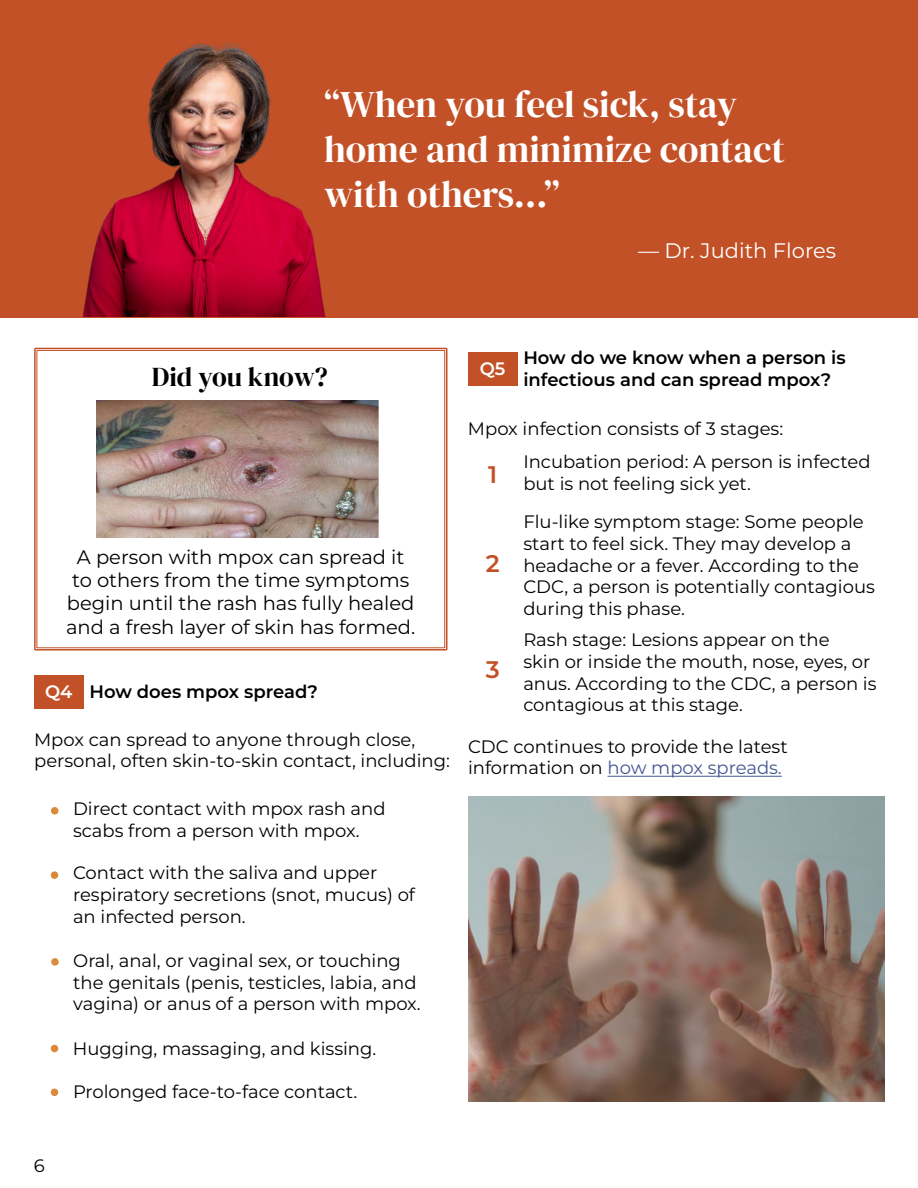
<style>
.page{position:relative;width:918px;height:1188px;background:#fff}
.page>*{position:absolute;margin:0;border:0;box-sizing:border-box;transform-origin:0 0}
.t1{font:37.5px/45px "DM Serif Display";color:#fff}
.t2{font:27px "DM Serif Display";color:#000}
.t3{font:600 24px "Montserrat";color:#c35127}
.t4{font:21px "Montserrat";color:#fff}
.t5{font:19.5px/23.4px "Montserrat";color:#000;text-align:center}
.t6{font:18px/21.6px "Montserrat";color:#000}
.t7{font:600 18px/21.6px "Montserrat";color:#000}
.t8{font:600 18px "Montserrat";color:#fff}
.s1{color:#465792}
</style>
<div class="page">
<div style="left:0;top:0;width:918px;height:318px;background:#c35127"></div>
<img style="left:82px;top:43px;width:244px;height:274px">
<hr style="left:608px;top:776px;width:174px;height:1px;background:#465792">
<div style="left:34px;top:675px;width:49px;height:34px;background:#c35127"></div>
<div style="left:468px;top:352px;width:49px;height:33px;background:#c35127"></div>
<div style="left:34px;top:348px;width:413px;height:303px;border:2px solid #c35127"></div>
<div style="left:37px;top:350px;width:408px;height:298px;border:1px solid #c35127"></div>
<img style="left:97px;top:400px;width:282px;height:137px">
<img style="left:468px;top:796px;width:416px;height:306px">
<div style="left:51px;top:807px;width:7px;height:8px;background:#d98b39;border-radius:50%"></div>
<div style="left:51px;top:871px;width:7px;height:8px;background:#d98b39;border-radius:50%"></div>
<div style="left:51px;top:958px;width:8px;height:8px;background:#d98b39;border-radius:50%"></div>
<div style="left:51px;top:1045px;width:7px;height:7px;background:#d98b39;border-radius:50%"></div>
<div style="left:51px;top:1089px;width:7px;height:7px;background:#d98b39;border-radius:50%"></div>
<h1 class="t1" style="left:324px;top:82px;width:462px">“When you feel sick, stay home and minimize contact with others…”</h1>
<p class="t4" style="left:638px;top:236px;width:199px">— Dr. Judith Flores</p>
<h2 class="t2" style="left:152px;top:361px;width:178px">Did you know?</h2>
<p class="t5" style="left:66px;top:545px;width:351px">A person with mpox can spread it to others from the time symptoms begin until the rash has fully healed and a fresh layer of skin has formed.</p>
<p class="t8" style="left:45px;top:680px;width:29px">Q4</p>
<p class="t7" style="left:89px;top:681px;width:230px">How does mpox spread?</p>
<p class="t6" style="left:34px;top:728px;width:417px">Mpox can spread to anyone through close, personal, often skin-to-skin contact, including:</p>
<p class="t6" style="left:73px;top:798px;width:314px">Direct contact with mpox rash and scabs from a person with mpox.</p>
<p class="t6" style="left:73px;top:862px;width:344px">Contact with the saliva and upper respiratory secretions (snot, mucus) of an infected person.</p>
<p class="t6" style="left:73px;top:949px;width:349px">Oral, anal, or vaginal sex, or touching the genitals (penis, testicles, labia, and vagina) or anus of a person with mpox.</p>
<p class="t6" style="left:73px;top:1037px;width:305px">Hugging, massaging, and kissing.</p>
<p class="t6" style="left:73px;top:1081px;width:286px">Prolonged face-to-face contact.</p>
<p class="t8" style="left:480px;top:357px;width:27px">Q5</p>
<p class="t7" style="left:523px;top:347px;width:324px">How do we know when a person is infectious and can spread mpox?</p>
<p class="t6" style="left:523px;top:411px;width:349px;line-height:33.5px;text-indent:-55px">Mpox infection consists of 3 stages:<br>Incubation period: A person is infected</p>
<p class="t6" style="left:523px;top:464px;width:342px;line-height:38.5px">but is not feeling sick yet.<br>Flu-like symptom stage: Some people</p>
<p class="t6" style="left:523px;top:532px;width:353px">start to feel sick. They may develop a headache or a fever. According to the CDC, a person is potentially contagious during this phase.</p>
<p class="t6" style="left:523px;top:629px;width:355px">Rash stage: Lesions appear on the<br>skin or inside the mouth, nose, eyes, or anus. According to the CDC, a person is contagious at this stage.</p>
<p class="t6" style="left:468px;top:735px;width:321px">CDC continues to provide the latest information on <span class="s1">how mpox spreads.</span></p>
<h3 class="t3" style="left:488px;top:458px;width:11px">1</h3>
<h3 class="t3" style="left:486px;top:548px;width:15px">2</h3>
<h3 class="t3" style="left:486px;top:654px;width:15px">3</h3>
<p class="t6" style="left:34px;top:1154px;width:12px">6</p>
</div>
